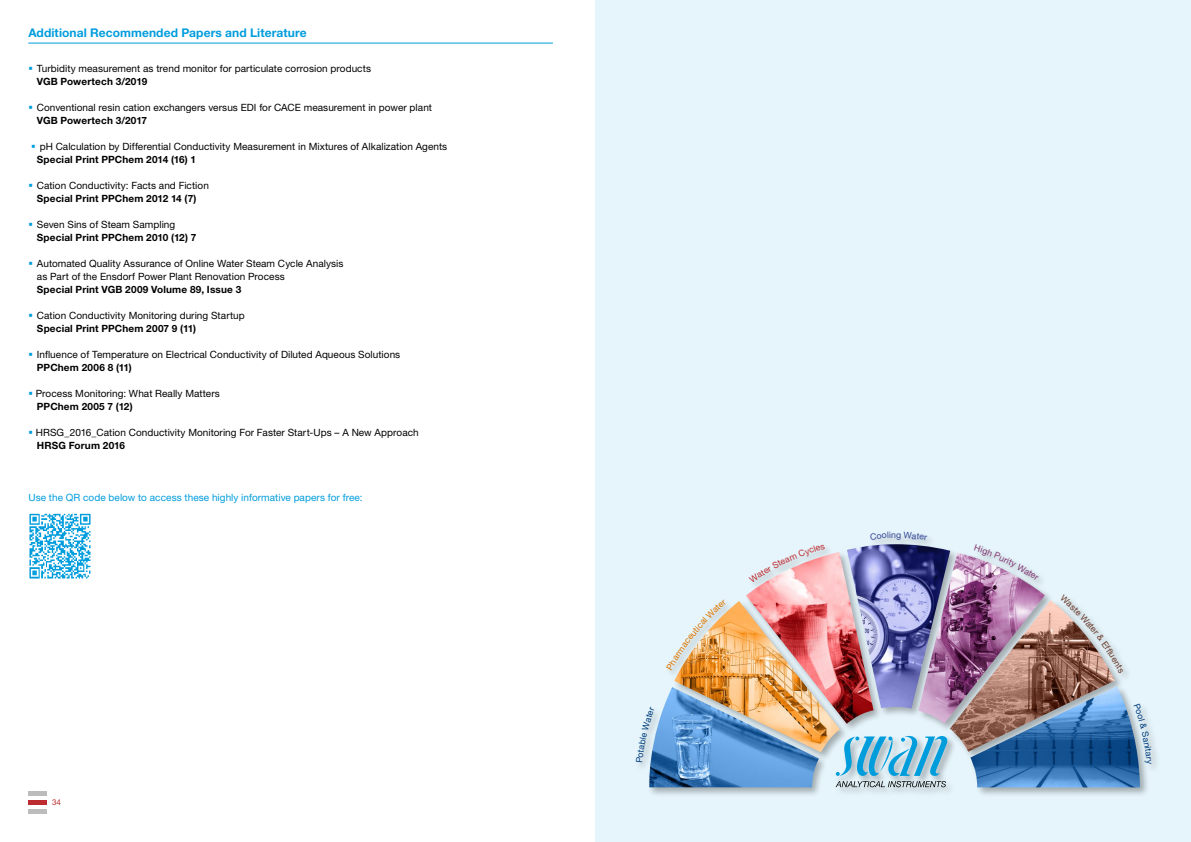
<style>
.page{position:relative;width:1191px;height:842px;background:#fff}
.page>*{position:absolute;margin:0;border:0;box-sizing:border-box;transform-origin:0 0}
.t1{font:700 12px "Helvetica Neue LT Std";letter-spacing:.005em;color:#009ddd}
.t2{font:10px/13px "Helvetica Neue LT Std";letter-spacing:.005em;color:#000}
.t3{font:700 10px/13px "Helvetica Neue LT Std";letter-spacing:.015em;color:#000}
.t4{font:10px "Helvetica Neue LT Std";letter-spacing:.005em;color:#009ddd}
.t5{font:8px "Helvetica Neue LT Std";color:#bc2b30}
.s1{color:#009ddd}
.s2{font-weight:700}
.s3{font-weight:400}
</style>
<div class="page">
<hr style="left:28px;top:43px;width:525px;height:1px;background:#009ddd">
<div style="left:28px;top:800px;width:19px;height:5px;background:#bc2b30"></div>
<div style="left:28px;top:791px;width:19px;height:5px;background:#bcbcbc"></div>
<div style="left:28px;top:809px;width:19px;height:5px;background:#bcbcbc"></div>
<div style="left:595px;top:0;width:596px;height:842px;background:#e6f5fb"></div>
<img style="left:29px;top:513px;width:62px;height:66px">
<div style="left:634px;top:530px;width:526px;height:268px;background:#000;opacity:.3"></div>
<svg style="left:835px;top:736px;width:113px;height:51px"></svg>
<img style="left:648px;top:687px;width:171px;height:100px">
<img style="left:674px;top:601px;width:166px;height:151px">
<img style="left:746px;top:552px;width:127px;height:172px">
<img style="left:847px;top:544px;width:103px;height:164px">
<img style="left:918px;top:553px;width:127px;height:171px">
<img style="left:949px;top:600px;width:166px;height:152px">
<img style="left:970px;top:686px;width:170px;height:101px">
<svg style="left:636px;top:707px;width:19px;height:55px"></svg>
<svg style="left:666px;top:599px;width:61px;height:71px"></svg>
<svg style="left:749px;top:544px;width:76px;height:38px"></svg>
<svg style="left:870px;top:532px;width:57px;height:8px"></svg>
<svg style="left:974px;top:544px;width:64px;height:37px"></svg>
<svg style="left:1059px;top:594px;width:64px;height:79px"></svg>
<svg style="left:1133px;top:703px;width:18px;height:62px"></svg>
<p class="t1" style="left:28px;top:25px;width:280px">Additional Recommended Papers and Literature</p>
<p class="t2" style="left:37px;top:62px;width:335px;text-indent:-9px"><span class="s1">▪</span> Turbidity measurement as trend monitor for particulate corrosion products<br><span class="s2">VGB Powertech 3/2019</span></p>
<p class="t2" style="left:37px;top:101px;width:397px;text-indent:-9px"><span class="s1">▪</span> Conventional resin cation exchangers versus EDI for CACE measurement in power plant<br><span class="s2">VGB Powertech 3/2017</span></p>
<p class="t2" style="left:37px;top:140px;width:412px;text-indent:-6px"><span class="s1">▪</span> pH Calculation by Differential Conductivity Measurement in Mixtures of Alkalization Agents<br><span class="s2">Special Print PPChem 2014 (16) 1</span></p>
<p class="t2" style="left:28px;top:179px;width:182px;text-align:center"><span class="s1">▪</span> Cation Conductivity: Facts and Fiction<br><span class="s2">Special Print PPChem 2012 14 (7)</span></p>
<p class="t3" style="left:37px;top:218px;width:161px;text-indent:-9px"><span class="s1">▪</span> <span class="s3">Seven Sins of Steam Sampling<br></span>Special Print PPChem 2010 (12) 7</p>
<p class="t2" style="left:37px;top:257px;width:308px;text-indent:-9px"><span class="s1">▪</span> Automated Quality Assurance of Online Water Steam Cycle Analysis as Part of the Ensdorf Power Plant Renovation Process</p>
<p class="t3" style="left:37px;top:283px;width:206px">Special Print VGB 2009 Volume 89, Issue 3</p>
<p class="t2" style="left:37px;top:309px;width:209px;text-indent:-9px"><span class="s1">▪</span> Cation Conductivity Monitoring during Startup<br><span class="s2">Special Print PPChem 2007 9 (11)</span></p>
<p class="t2" style="left:37px;top:348px;width:365px;text-indent:-9px"><span class="s1">▪</span> Influence of Temperature on Electrical Conductivity of Diluted Aqueous Solutions<br><span class="s2">PPChem 2006 8 (11)</span></p>
<p class="t2" style="left:37px;top:387px;width:184px;text-indent:-9px"><span class="s1">▪</span> Process Monitoring: What Really Matters<br><span class="s2">PPChem 2005 7 (12)</span></p>
<p class="t2" style="left:37px;top:426px;width:383px;text-indent:-9px"><span class="s1">▪</span> HRSG_2016_Cation Conductivity Monitoring For Faster Start-Ups – A New Approach<br><span class="s2">HRSG Forum 2016</span></p>
<p class="t4" style="left:28px;top:492px;width:336px">Use the QR code below to access these highly informative papers for free:</p>
<p class="t5" style="left:52px;top:797px;width:11px">34</p>
</div>
